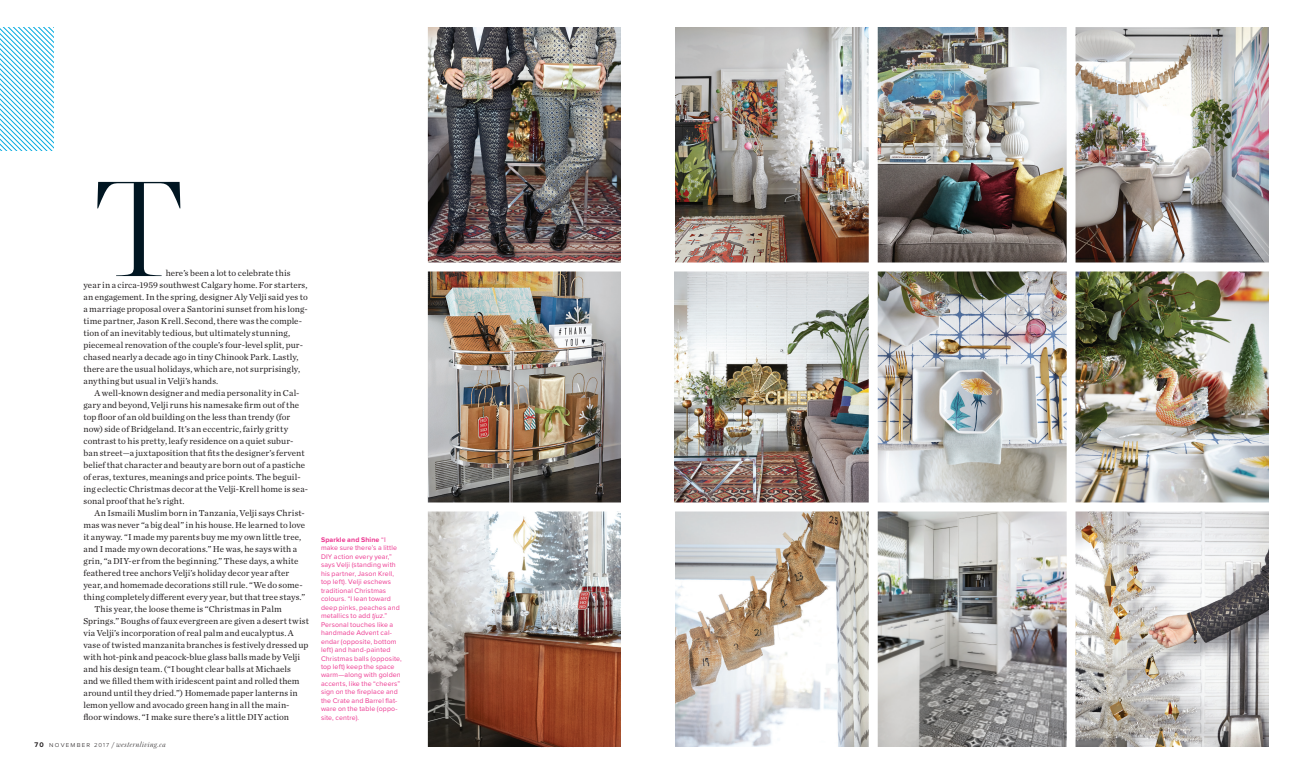
<style>
.page{position:relative;width:1296px;height:774px;background:#fff}
.page>*{position:absolute;margin:0;border:0;box-sizing:border-box;transform-origin:0 0}
.t1{font:200 135.1px "Chronicle Display";color:#011622}
.t2{font:9px/12px "Chronicle Text G1";letter-spacing:.01em;color:#231f20}
.t3{font:italic 300 8px "Austin";letter-spacing:.055em;color:#231f20}
.t4{font:7px/8.5px "Proxima Nova";letter-spacing:.02em;color:#ed3790}
.s1{font-family:"Proxima Nova";font-weight:700;font-style:normal;font-size:7px}
.s2{font-family:"Proxima Nova";font-style:normal;font-size:7px}
.s3{font-family:"Proxima Nova";font-style:normal;font-size:6px}
.s4{font-family:"Chronicle Text G1";font-weight:400;font-style:normal;font-size:7px}
.s5{font-weight:700}
.s6{font-style:italic}
</style>
<div class="page">
<img style="left:428px;top:27px;width:193px;height:720px">
<img style="left:674px;top:27px;width:595px;height:720px">
<div style="left:869px;top:14px;width:9px;height:748px;background:#fff"></div>
<div style="left:1067px;top:27px;width:9px;height:735px;background:#fff"></div>
<div style="left:423px;top:262px;width:851px;height:10px;background:#fff"></div>
<div style="left:423px;top:502px;width:851px;height:10px;background:#fff"></div>
<svg style="left:0;top:27px;width:54px;height:124px"></svg>
<h1 class="t1" style="left:93px;top:126px;width:94px">T</h1>
<p class="t2" style="left:84px;top:267px;width:226px;text-indent:82px">here’s been a lot to celebrate this year in a circa-1959 southwest Calgary home. For starters, an engagement. In the spring, designer Aly Velji said yes to a marriage proposal over a Santorini sunset from his long&shy;time partner, Jason Krell. Second, there was the comple&shy;tion of an inevitably tedious, but ultimately stunning, piecemeal renovation of the couple’s four-level split, pur&shy;chased nearly a decade ago in tiny Chinook Park. Lastly, there are the usual holidays, which are, not surprisingly, anything but usual in Velji’s hands.</p>
<p class="t2" style="left:84px;top:386px;width:226px;text-indent:11px">A well-known designer and media personality in Cal&shy;gary and beyond, Velji runs his namesake firm out of the top floor of an old building on the less than trendy (for now) side of Bridgeland. It’s an eccentric, fairly gritty contrast to his pretty, leafy residence on a quiet subur&shy;ban street—a juxtaposition that fits the designer’s fervent belief that character and beauty are born out of a pastiche of eras, textures, meanings and price points. The beguil&shy;ing eclectic Christmas decor at the Velji-Krell home is sea&shy;sonal proof that he’s right.</p>
<p class="t2" style="left:94px;top:506px;width:212px">An Ismaili Muslim born in Tanzania, Velji says Christ-</p>
<p class="t2" style="left:84px;top:518px;width:223px">mas was never “a big deal” in his house. He learned to love</p>
<p class="t2" style="left:84px;top:530px;width:219px">it anyway. “I made my parents buy me my own little tree,</p>
<p class="t2" style="left:84px;top:542px;width:215px">and I made my own decorations.” He was, he says with a</p>
<p class="t2" style="left:84px;top:554px;width:216px">grin, “a DIY-er from the beginning.” These days, a white</p>
<p class="t2" style="left:84px;top:566px;width:207px">feathered tree anchors Velji’s holiday decor year after</p>
<p class="t2" style="left:84px;top:578px;width:221px">year, and homemade decorations still rule. “We do some-</p>
<p class="t2" style="left:84px;top:590px;width:223px">thing completely different every year, but that tree stays.”</p>
<p class="t2" style="left:94px;top:602px;width:189px">This year, the loose theme is “Christmas in Palm</p>
<p class="t2" style="left:84px;top:614px;width:227px">Springs.” Boughs of faux evergreen are given a desert twist</p>
<p class="t2" style="left:84px;top:626px;width:212px">via Velji’s incorporation of real palm and eucalyptus. A</p>
<p class="t2" style="left:84px;top:638px;width:227px">vase of twisted manzanita branches is festively dressed up</p>
<p class="t2" style="left:84px;top:650px;width:218px">with hot-pink and peacock-blue glass balls made by Velji</p>
<p class="t2" style="left:84px;top:662px;width:209px">and his design team. (“I bought clear balls at Michaels</p>
<p class="t2" style="left:84px;top:674px;width:218px">and we filled them with iridescent paint and rolled them</p>
<p class="t2" style="left:84px;top:686px;width:216px">around until they dried.”) Homemade paper lanterns in</p>
<p class="t2" style="left:84px;top:698px;width:208px">lemon yellow and avocado green hang in all the main-</p>
<p class="t2" style="left:84px;top:710px;width:207px">floor windows. “I make sure there’s a little DIY action</p>
<p class="t3" style="left:34px;top:739px;width:133px"><span class="s1">70</span> <span class="s2">november</span> <span class="s3">2017</span> <span class="s4">/</span> westernliving.ca</p>
<p class="t4" style="left:321px;top:535px;width:82px"><span class="s5">Sparkle and Shine</span> “I make sure there’s a little<br>DIY action every year,” says Velji (standing with his partner, Jason Krell, top left). Velji eschews traditional Christmas colours. “I lean toward deep pinks, peaches and metallics to add <span class="s6">tjuz</span>.”<br>Personal touches like a handmade Advent cal&shy;endar (opposite, bottom left) and hand-painted<br>Christmas balls (opposite, top left) keep the space warm—along with golden accents, like the “cheers” sign on the fireplace and the Crate and Barrel flat&shy;ware on the table (oppo&shy;site, centre).</p>
</div>
